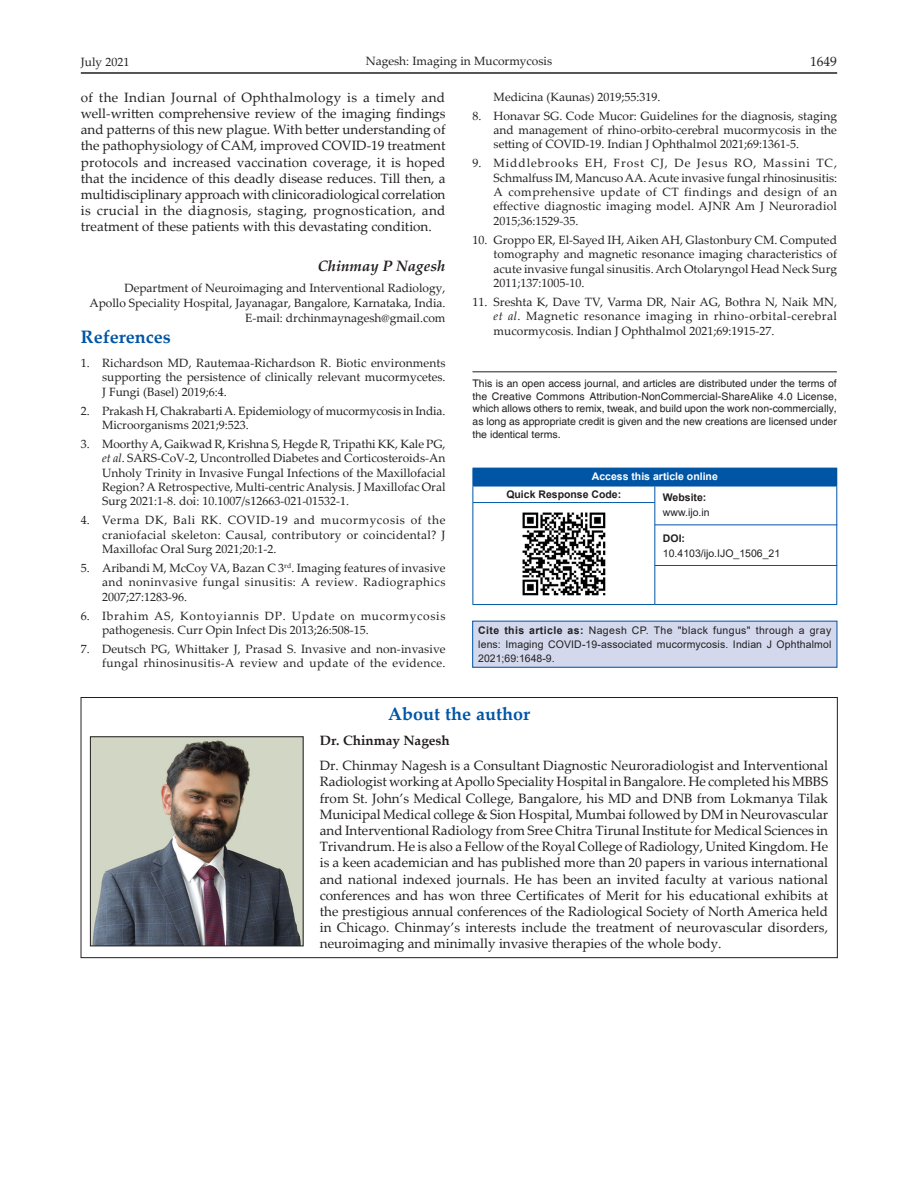
<style>
.page{position:relative;width:918px;height:1188px;background:#fff}
.page>*{position:absolute;margin:0;border:0;box-sizing:border-box;transform-origin:0 0}
.t1{font:700 18px "Palatino Linotype";color:#0155a5}
.L_AU{font:italic 700 15px "Palatino Linotype";color:#231f20}
.TXFL{font:13.5px/16.2px "Palatino Linotype";color:#231f20;text-align:justify}
.TX{font:13.5px/16.2px "Palatino Linotype";color:#231f20;text-align:justify}
.TXFL-2{font:700 13.5px "Palatino Linotype";color:#231f20}
.RH_1{font:13.5px "Palatino Linotype";color:#231f20}
.REF{font:12px/14.4px "Palatino Linotype";color:#231f20;text-align:justify}
.L_AFF{font:12px/15px "Palatino Linotype";color:#231f20;text-align:right}
.REF-2{font:12px/14.4px "Palatino Linotype";letter-spacing:.03em;color:#231f20;text-align:right}
.REF-3{font:12px/14.4px "Palatino Linotype";letter-spacing:.055em;color:#231f20}
.RH_1-2{font:12px "Palatino Linotype";color:#231f20}
.Reprint{font:10.5px/12.6px "Helvetica";color:#231f20;text-align:justify}
.HTC{font:10.5px/13.6px "Arial";letter-spacing:.01em;color:#231f20;text-align:justify}
.t2{font:700 10.5px "Arial";color:#231f20}
.t3{font:700 10.5px "Arial";color:#fff}
.s1{font-style:italic}
.s2{font-weight:700}
</style>
<div class="page">
<hr style="left:81px;top:72px;width:756px;height:2px;background:#231f20">
<div style="left:473px;top:621px;width:364px;height:46px;background:#d3d8ec"></div>
<hr style="left:472px;top:371px;width:365px;height:1px;background:#231f20">
<div style="left:473px;top:468px;width:364px;height:18px;background:#0155a5"></div>
<svg style="left:472px;top:469px;width:1px;height:17px"></svg>
<hr style="left:472px;top:468px;width:183px;height:1px;background:#0155a5">
<hr style="left:472px;top:486px;width:1px;height:118px;background:#0155a5">
<hr style="left:472px;top:486px;width:183px;height:1px;background:#0155a5">
<hr style="left:472px;top:604px;width:183px;height:1px;background:#0155a5">
<hr style="left:654px;top:486px;width:1px;height:118px;background:#0155a5">
<hr style="left:836px;top:486px;width:1px;height:118px;background:#0155a5">
<hr style="left:655px;top:486px;width:182px;height:1px;background:#0155a5">
<hr style="left:655px;top:604px;width:182px;height:1px;background:#0155a5">
<hr style="left:473px;top:502px;width:182px;height:1px;background:#0155a5">
<img style="left:522px;top:512px;width:84px;height:84px">
<hr style="left:655px;top:524px;width:182px;height:1px;background:#0155a5">
<hr style="left:655px;top:565px;width:182px;height:1px;background:#0155a5">
<div style="left:81px;top:697px;width:757px;height:261px;border:1px solid #231f20"></div>
<img style="left:92px;top:739px;width:209px;height:205px">
<div style="left:90px;top:737px;width:213px;height:209px;border:1px solid #231f20"></div>
<p class="RH_1-2" style="left:81px;top:54px;width:50px">July 2021</p>
<p class="REF" style="left:366px;top:53px;width:188px">Nagesh: Imaging in Mucormycosis</p>
<p class="RH_1" style="left:810px;top:52px;width:28px">1649</p>
<p class="TX" style="left:81px;top:89px;width:366px">of the Indian Journal of Ophthalmology is a timely and well‑written comprehensive review of the imaging findings and patterns of this new plague. With better understanding of the pathophysiology of CAM, improved COVID-19 treatment protocols and increased vaccination coverage, it is hoped that the incidence of this deadly disease reduces. Till then, a multidisciplinary approach with clinicoradiological correlation is crucial in the diagnosis, staging, prognostication, and treatment of these patients with this devastating condition.</p>
<p class="L_AU" style="left:318px;top:255px;width:129px">Chinmay P Nagesh</p>
<p class="L_AFF" style="left:89px;top:280px;width:358px">Department of Neuroimaging and Interventional Radiology,<br>Apollo Speciality Hospital, Jayanagar, Bangalore, Karnataka, India.<br>E‑mail: drchinmaynagesh@gmail.com</p>
<h1 class="t1" style="left:81px;top:325px;width:91px">References</h1>
<p class="REF" style="left:102px;top:355px;width:345px;text-indent:-21px">1. Richardson MD, Rautemaa‑Richardson R. Biotic environments supporting the persistence of clinically relevant mucormycetes.<br>J Fungi (Basel) 2019;6:4.</p>
<p class="REF" style="left:102px;top:403px;width:345px;text-indent:-21px">2. Prakash H, ChakrabartiA. Epidemiology of mucormycosis in India.<br>Microorganisms 2021;9:523.</p>
<p class="REF" style="left:102px;top:436px;width:345px;text-indent:-21px">3. MoorthyA, Gaikwad R, Krishna S, Hegde R, Tripathi KK, Kale PG, <span class="s1">et al</span>. SARS-CoV-2, Uncontrolled Diabetes and Corticosteroids-An Unholy Trinity in Invasive Fungal Infections of the Maxillofacial Region?A Retrospective, Multi-centricAnalysis. J Maxillofac Oral Surg 2021:1-8. doi: 10.1007/s12663‑021‑01532‑1.</p>
<p class="REF" style="left:102px;top:513px;width:345px;text-indent:-21px">4. Verma DK, Bali RK. COVID‑19 and mucormycosis of the craniofacial skeleton: Causal, contributory or coincidental? J Maxillofac Oral Surg 2021;20:1‑2.</p>
<p class="REF" style="left:102px;top:560px;width:345px;text-indent:-21px">5. Aribandi M, McCoy VA, Bazan C 3<sup>rd</sup>. Imaging features of invasive and noninvasive fungal sinusitis: A review. Radiographics 2007;27:1283‑96.</p>
<p class="REF-3" style="left:102px;top:608px;width:345px;text-indent:-21px">6. Ibrahim AS, Kontoyiannis DP. Update on mucormycosis pathogenesis. Curr Opin Infect Dis 2013;26:508‑15.</p>
<p class="REF-2" style="left:81px;top:641px;width:366px">7. Deutsch PG, Whittaker J, Prasad S. Invasive and non‑invasive fungal rhinosinusitis‑A review and update of the evidence.</p>
<p class="REF" style="left:494px;top:89px;width:168px">Medicina (Kaunas) 2019;55:319.</p>
<p class="REF" style="left:494px;top:108px;width:345px;text-indent:-21px">8. Honavar SG. Code Mucor: Guidelines for the diagnosis, staging and management of rhino‑orbito‑cerebral mucormycosis in the setting of COVID‑19. Indian J Ophthalmol 2021;69:1361‑5.</p>
<p class="REF" style="left:494px;top:155px;width:345px;text-indent:-21px">9. Middlebrooks EH, Frost CJ, De Jesus RO, Massini TC, Schmalfuss IM, MancusoAA.Acute invasive fungal rhinosinusitis:<br>A comprehensive update of CT findings and design of an effective diagnostic imaging model. AJNR Am J Neuroradiol 2015;36:1529‑35.</p>
<p class="REF" style="left:494px;top:232px;width:345px;text-indent:-21px">10. Groppo ER, El‑Sayed IH, Aiken AH, Glastonbury CM. Computed tomography and magnetic resonance imaging characteristics of acute invasive fungal sinusitis.Arch Otolaryngol Head Neck Surg 2011;137:1005‑10.</p>
<p class="REF" style="left:494px;top:294px;width:345px;text-indent:-21px">11. Sreshta K, Dave TV, Varma DR, Nair AG, Bothra N, Naik MN, <span class="s1">et al</span>. Magnetic resonance imaging in rhino‑orbital‑cerebral mucormycosis. Indian J Ophthalmol 2021;69:1915-27.</p>
<p class="Reprint" style="left:472px;top:378px;width:366px">This is an open access journal, and articles are distributed under the terms of the Creative Commons Attribution‑NonCommercial‑ShareAlike 4.0 License, which allows others to remix, tweak, and build upon the work non‑commercially, as long as appropriate credit is given and the new creations are licensed under the identical terms.</p>
<p class="t3" style="left:592px;top:469px;width:128px">Access this article online</p>
<p class="t2" style="left:506px;top:487px;width:116px">Quick Response Code:</p>
<p class="t2" style="left:663px;top:490px;width:45px">Website:</p>
<p class="HTC" style="left:663px;top:505px;width:48px">www.ijo.in</p>
<p class="t2" style="left:663px;top:531px;width:24px">DOI:</p>
<p class="HTC" style="left:663px;top:546px;width:119px">10.4103/ijo.IJO_1506_21</p>
<p class="HTC" style="left:478px;top:624px;width:355px"><span class="s2">Cite this article as:</span> Nagesh CP. The "black fungus" through a gray lens: Imaging COVID-19‑associated mucormycosis. Indian J Ophthalmol 2021;69:1648-9.</p>
<h1 class="t1" style="left:388px;top:701px;width:143px">About the author</h1>
<p class="TXFL-2" style="left:320px;top:731px;width:132px">Dr. Chinmay Nagesh</p>
<p class="TXFL" style="left:320px;top:757px;width:510px">Dr. Chinmay Nagesh is a Consultant Diagnostic Neuroradiologist and Interventional Radiologist working atApollo Speciality Hospital in Bangalore. He completed his MBBS from St. John’s Medical College, Bangalore, his MD and DNB from Lokmanya Tilak Municipal Medical college &amp; Sion Hospital, Mumbai followed by DM in Neurovascular and Interventional Radiology from Sree Chitra Tirunal Institute for Medical Sciences in Trivandrum. He is also a Fellow of the Royal College of Radiology, United Kingdom. He is a keen academician and has published more than 20 papers in various international and national indexed journals. He has been an invited faculty at various national conferences and has won three Certificates of Merit for his educational exhibits at the prestigious annual conferences of the Radiological Society of North America held in Chicago. Chinmay’s interests include the treatment of neurovascular disorders, neuroimaging and minimally invasive therapies of the whole body.</p>
</div>
